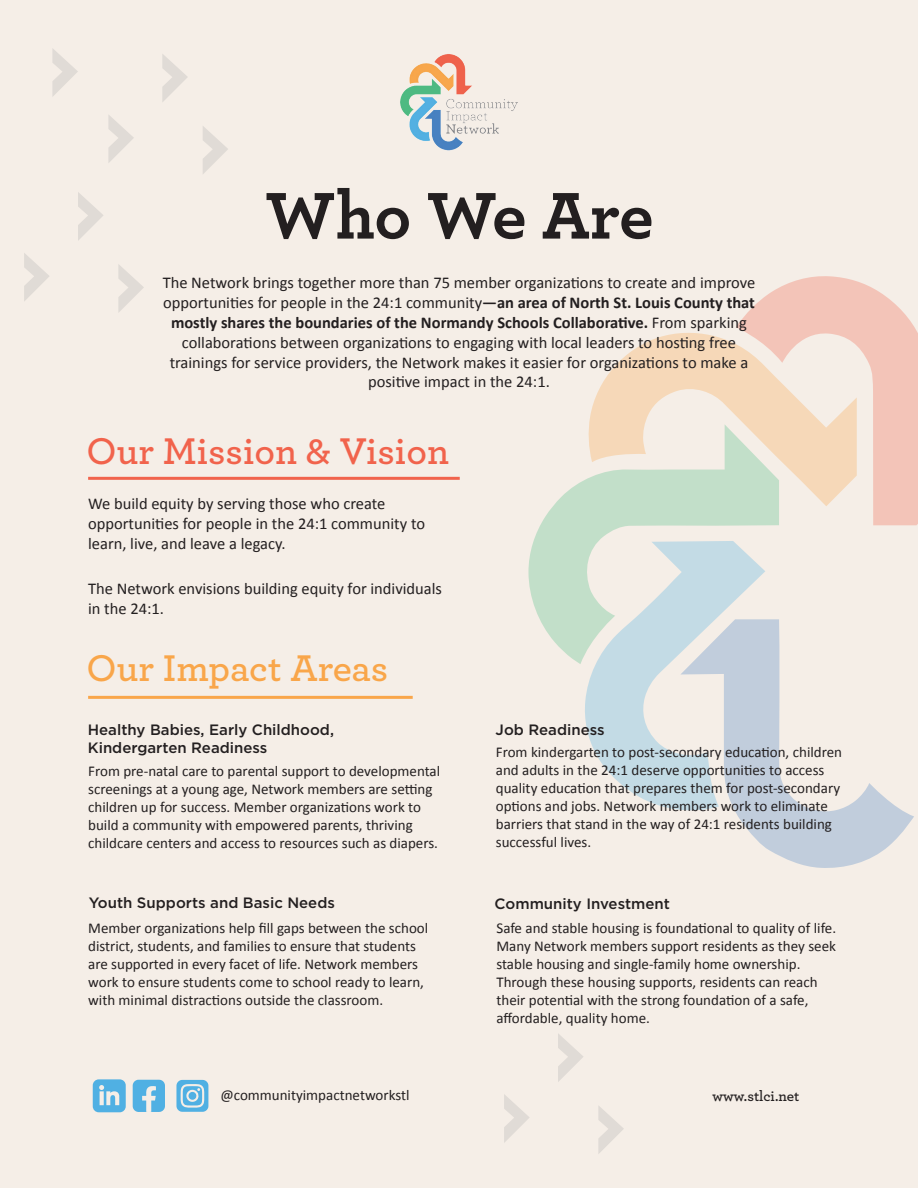
<style>
.page{position:relative;width:918px;height:1188px;background:#f5eee7}
.page>*{position:absolute;margin:0;border:0;box-sizing:border-box;transform-origin:0 0}
.t1{font:600 39px "Archer";color:#f1634c}
.t2{font:600 39px "Archer";letter-spacing:-.01em;color:#f9a64a}
.t3{font:16.5px/19.8px "Calibri";color:#231f20}
.t4{font:15px/18px "Calibri";color:#231f20}
.t5{font:500 15px/18px "Gotham";color:#231f20}
.t6{font:600 15px "Archer";color:#231f20}
.s1{font-weight:700}
</style>
<div class="page">
<svg style="left:736px;top:276px;width:182px;height:249px;fill:#f3c4b8"></svg>
<svg style="left:589px;top:332px;width:268px;height:174px;fill:#f6d8b8"></svg>
<svg style="left:528px;top:424px;width:251px;height:240px;fill:#c2dfc9"></svg>
<svg style="left:584px;top:541px;width:181px;height:269px;fill:#c3dbe5"></svg>
<svg style="left:680px;top:619px;width:234px;height:249px"></svg>
<svg style="left:558px;top:1034px;width:25px;height:48px"></svg>
<svg style="left:504px;top:1094px;width:25px;height:49px"></svg>
<svg style="left:598px;top:1106px;width:26px;height:48px"></svg>
<svg style="left:162px;top:54px;width:25px;height:48px"></svg>
<svg style="left:108px;top:115px;width:26px;height:48px"></svg>
<svg style="left:203px;top:126px;width:25px;height:48px"></svg>
<svg style="left:52px;top:49px;width:26px;height:47px"></svg>
<svg style="left:78px;top:192px;width:25px;height:48px"></svg>
<svg style="left:24px;top:253px;width:25px;height:48px"></svg>
<svg style="left:118px;top:264px;width:26px;height:48px"></svg>
<hr style="left:88px;top:477px;width:372px;height:3px;background:#f1634c">
<hr style="left:88px;top:696px;width:325px;height:3px;background:#f9a64a">
<svg style="left:133px;top:1080px;width:32px;height:32px"></svg>
<svg style="left:176px;top:1080px;width:32px;height:32px"></svg>
<svg style="left:93px;top:1079px;width:33px;height:33px"></svg>
<svg style="left:267px;top:188px;width:142px;height:51px"></svg>
<svg style="left:428px;top:193px;width:96px;height:46px"></svg>
<svg style="left:543px;top:193px;width:108px;height:46px"></svg>
<img style="left:400px;top:54px;width:118px;height:97px">
<p class="t3" style="left:163px;top:273px;width:594px;text-align:center">The Network brings together more than 75 member organizations to create and improve opportunities for people in the 24:1 community<span class="s1">—an area of North St. Louis County that mostly shares the boundaries of the Normandy Schools Collaborative.</span> From sparking collaborations between organizations to engaging with local leaders to hosting free trainings for service providers, the Network makes it easier for organizations to make a positive impact in the 24:1.</p>
<h1 class="t1" style="left:87px;top:422px;width:364px">Our Mission &amp; Vision</h1>
<p class="t3" style="left:88px;top:493px;width:338px">We build equity by serving those who create opportunities for people in the 24:1 community to learn, live, and leave a legacy.</p>
<p class="t3" style="left:88px;top:578px;width:355px">The Network envisions building equity for individuals in the 24:1.</p>
<h1 class="t2" style="left:87px;top:639px;width:303px">Our Impact Areas</h1>
<p class="t5" style="left:88px;top:720px;width:248px">Healthy Babies, Early Childhood,<br>Kindergarten Readiness</p>
<p class="t5" style="left:496px;top:720px;width:110px">Job Readiness</p>
<p class="t4" style="left:496px;top:743px;width:348px">From kindergarten to post-secondary education, children and adults in the 24:1 deserve opportunities to access quality education that prepares them for post-secondary options and jobs. Network members work to eliminate barriers that stand in the way of 24:1 residents building successful lives.</p>
<p class="t4" style="left:88px;top:762px;width:354px">From pre-natal care to parental support to developmental screenings at a young age, Network members are setting children up for success. Member organizations work to build a community with empowered parents, thriving childcare centers and access to resources such as diapers.</p>
<p class="t5" style="left:89px;top:894px;width:248px">Youth Supports and Basic Needs</p>
<p class="t4" style="left:88px;top:919px;width:342px">Member organizations help fill gaps between the school district, students, and families to ensure that students are supported in every facet of life. Network members work to ensure students come to school ready to learn, with minimal distractions outside the classroom.</p>
<p class="t5" style="left:495px;top:895px;width:177px">Community Investment</p>
<p class="t4" style="left:496px;top:919px;width:341px">Safe and stable housing is foundational to quality of life.<br>Many Network members support residents as they seek stable housing and single-family home ownership.<br>Through these housing supports, residents can reach their potential with the strong foundation of a safe, affordable, quality home.</p>
<p class="t4" style="left:220px;top:1085px;width:191px">@communityimpactnetworkstl</p>
<p class="t6" style="left:713px;top:1084px;width:88px">www.stlci.net</p>
</div>
